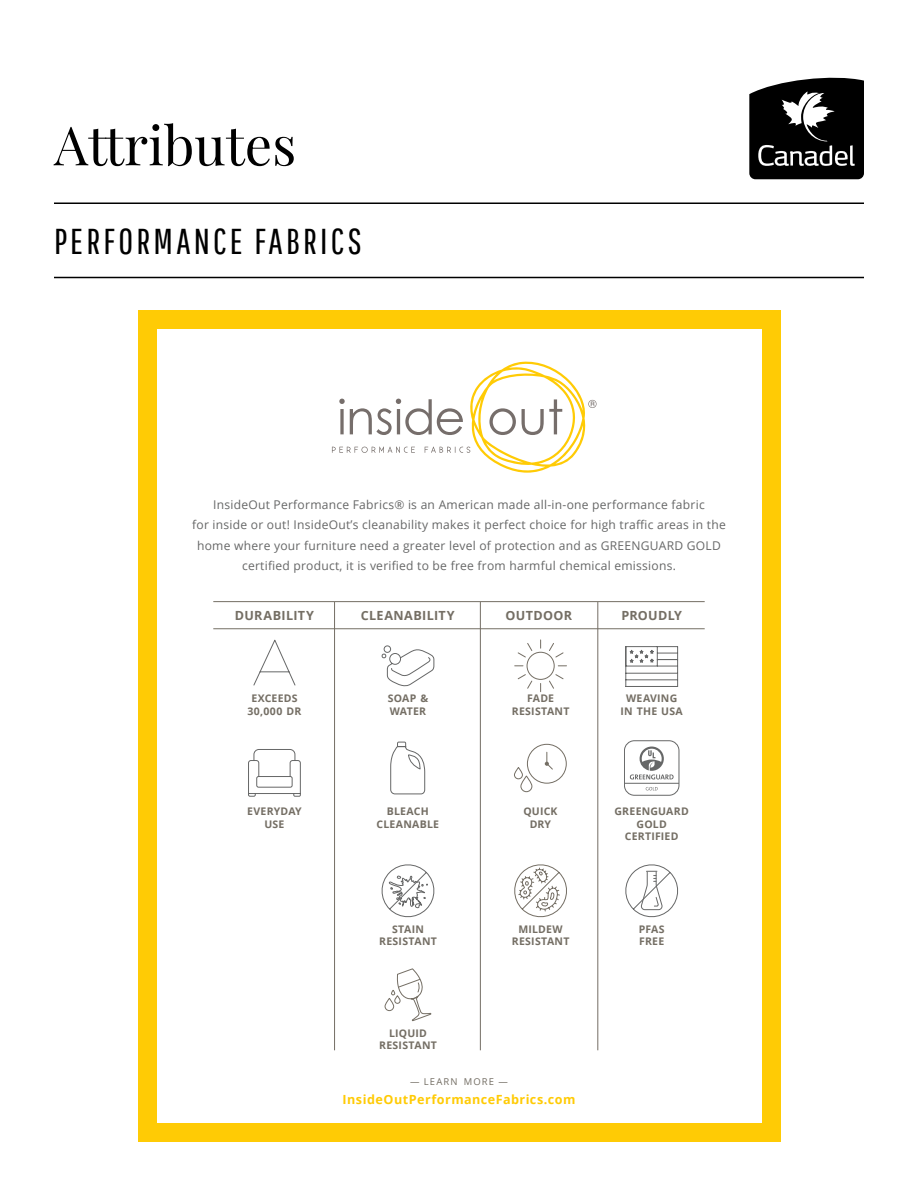
<style>
.page{position:relative;width:918px;height:1188px;background:#fff}
.page>*{position:absolute;margin:0;border:0;box-sizing:border-box;transform-origin:0 0}
.t1{font:54px "Playfair Display";color:#000}
.t2{font:36px "Pathway Gothic One";letter-spacing:.09em;color:#000}
.t3{font:700 12.6px "Open Sans";letter-spacing:.025em;color:#746e64}
.t4{font:700 12.6px "Open Sans";letter-spacing:.035em;color:#ffcb05}
.t5{font:12.15px/20.5px "Open Sans";letter-spacing:.02em;color:#666767;text-align:center}
.t6{font:700 10.5px/12.6px "Open Sans";letter-spacing:.025em;color:#746e64;text-align:center}
.t7{font:9.45px "Open Sans";letter-spacing:.12em;color:#746e64}
</style>
<div class="page">
<svg style="left:749px;top:77px;width:115px;height:102px;background:#303030"></svg>
<hr style="left:54px;top:202px;width:810px;height:2px;background:#000">
<hr style="left:54px;top:277px;width:810px;height:1px;background:#000">
<div style="left:138px;top:310px;width:642px;height:832px;background:#ffcb05"></div>
<div style="left:157px;top:329px;width:604px;height:794px;background:#fff"></div>
<svg style="left:332px;top:361px;width:265px;height:112px"></svg>
<svg style="left:253px;top:639px;width:43px;height:47px"></svg>
<svg style="left:248px;top:749px;width:53px;height:48px"></svg>
<svg style="left:514px;top:639px;width:53px;height:54px"></svg>
<div style="left:527px;top:744px;width:40px;height:40px;border:1px solid #746e64;border-radius:50%"></div>
<svg style="left:514px;top:751px;width:39px;height:41px"></svg>
<svg style="left:514px;top:864px;width:53px;height:54px"></svg>
<svg style="left:381px;top:645px;width:54px;height:42px"></svg>
<svg style="left:390px;top:741px;width:36px;height:54px"></svg>
<svg style="left:381px;top:864px;width:54px;height:54px"></svg>
<svg style="left:384px;top:969px;width:47px;height:52px"></svg>
<svg style="left:625px;top:646px;width:53px;height:41px"></svg>
<svg style="left:646px;top:787px;width:12px;height:3px"></svg>
<svg style="left:630px;top:747px;width:44px;height:32px"></svg>
<div style="left:624px;top:740px;width:55px;height:56px;border:1px solid #666767;border-radius:10px"></div>
<hr style="left:624px;top:783px;width:55px;height:1px;background:#666767">
<svg style="left:625px;top:864px;width:53px;height:54px"></svg>
<hr style="left:334px;top:602px;width:1px;height:448px;background:#746e64">
<hr style="left:480px;top:602px;width:1px;height:448px;background:#746e64">
<hr style="left:598px;top:602px;width:1px;height:448px;background:#746e64">
<hr style="left:213px;top:628px;width:492px;height:1px;background:#746e64">
<hr style="left:213px;top:601px;width:492px;height:1px;background:#746e64">
<h1 class="t1" style="left:54px;top:103px;width:244px">Attributes</h1>
<h2 class="t2" style="left:54px;top:220px;width:309px">PERFORMANCE FABRICS</h2>
<p class="t5" style="left:192px;top:494px;width:535px">InsideOut Performance Fabrics® is an American made all-in-one performance fabric<br>for inside or out! InsideOut’s cleanability makes it perfect choice for high traffic areas in the home where your furniture need a greater level of protection and as GREENGUARD GOLD certified product, it is verified to be free from harmful chemical emissions.</p>
<p class="t3" style="left:235px;top:606px;width:81px">DURABILITY</p>
<p class="t3" style="left:506px;top:606px;width:68px">OUTDOOR</p>
<p class="t3" style="left:621px;top:606px;width:62px">PROUDLY</p>
<p class="t3" style="left:361px;top:606px;width:95px">CLEANABILITY</p>
<p class="t6" style="left:248px;top:692px;width:55px">EXCEEDS<br>30,000 DR</p>
<p class="t6" style="left:247px;top:805px;width:56px">EVERYDAY<br>USE</p>
<p class="t6" style="left:388px;top:692px;width:42px;text-align:left">SOAP &amp;<br>WATER</p>
<p class="t6" style="left:512px;top:692px;width:59px">FADE<br>RESISTANT</p>
<p class="t6" style="left:621px;top:692px;width:64px">WEAVING<br>IN THE USA</p>
<p class="t6" style="left:376px;top:805px;width:64px">BLEACH<br>CLEANABLE</p>
<p class="t6" style="left:523px;top:805px;width:36px">QUICK<br>DRY</p>
<p class="t6" style="left:615px;top:805px;width:76px">GREENGUARD<br>GOLD<br>CERTIFIED</p>
<p class="t6" style="left:379px;top:922px;width:59px">STAIN<br>RESISTANT</p>
<p class="t6" style="left:512px;top:922px;width:59px">MILDEW<br>RESISTANT</p>
<p class="t6" style="left:639px;top:922px;width:28px;text-align:left">PFAS<br>FREE</p>
<p class="t6" style="left:379px;top:1026px;width:59px">LIQUID<br>RESISTANT</p>
<p class="t7" style="left:410px;top:1075px;width:99px">— LEARN MORE —</p>
<p class="t4" style="left:342px;top:1090px;width:235px">InsideOutPerformanceFabrics.com</p>
</div>
